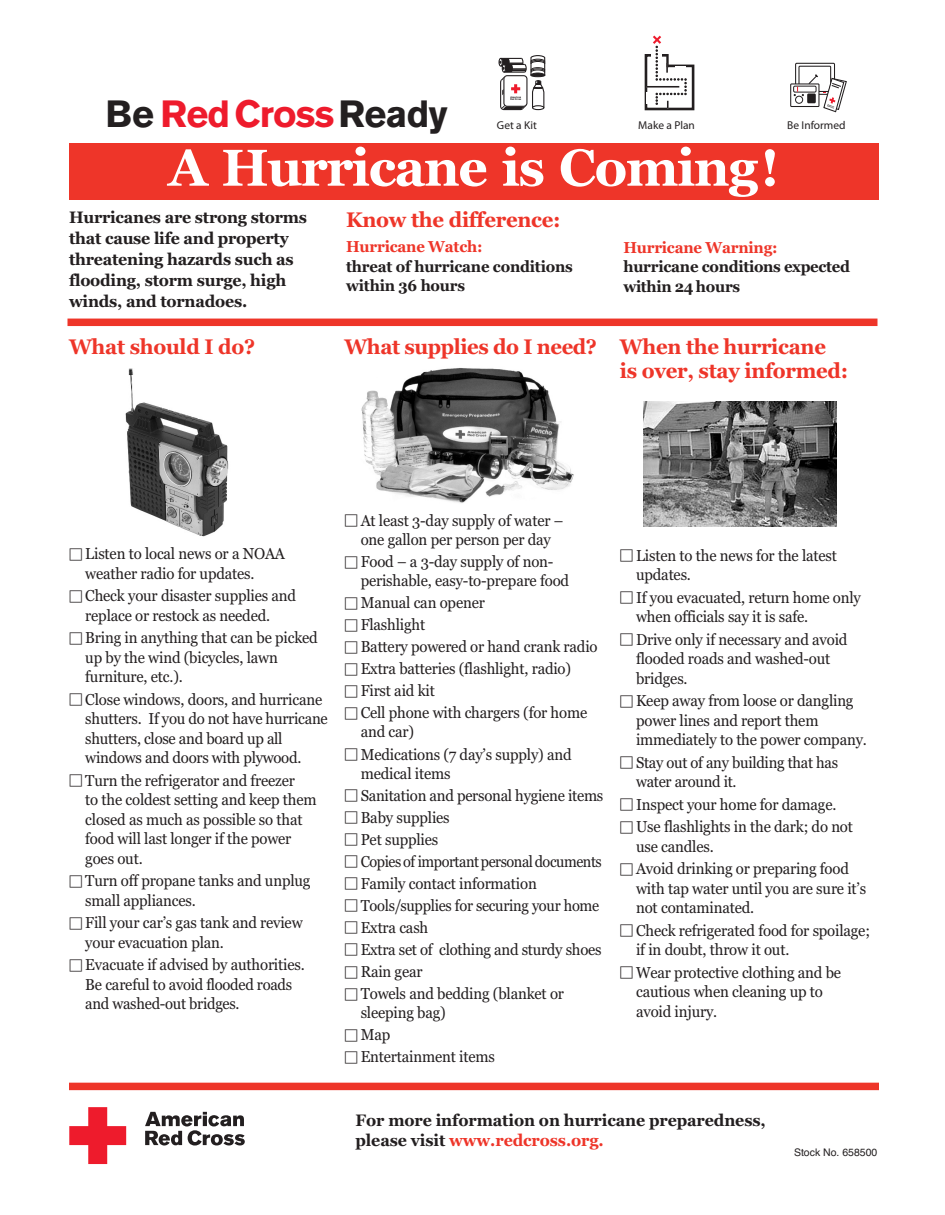
<style>
.page{position:relative;width:945px;height:1215px;background:#fff}
.page>*{position:absolute;margin:0;border:0;box-sizing:border-box;transform-origin:0 0}
.t1{font:700 51.75px "Georgia";letter-spacing:-.03em;color:#fff}
.t2{font:700 37.65px "Akzidenz Grotesk BE";letter-spacing:-.02em;color:#ee1b2c}
.t3{font:700 21px/24px "Georgia";letter-spacing:-.015em;color:#ee3529}
.t4{font:700 16.5px/21px "Georgia";letter-spacing:-.015em;color:#231f20}
.t5{font:15.75px/19.5px "Georgia";letter-spacing:-.01em;color:#231f20;scale:.95 1}
.t6{font:700 15.75px/19.5px "Georgia";letter-spacing:-.015em;color:#231f20;scale:.95 1}
.t7{font:15.75px/19.5px "Georgia";letter-spacing:-.01em;color:#231f20;scale:.94 1}
.t8{font:15.75px "Georgia";letter-spacing:-.03em;color:#231f20;scale:.92 1}
.t9{font:15.75px "Georgia";letter-spacing:-.01em;color:#231f20;scale:.93 1}
.t10{font:700 15.75px "Georgia";letter-spacing:-.015em;color:#ee3529;scale:.95 1}
.t11{font:700 11.4px "Interstate";color:#231f20}
.t12{font:10.5px "Helvetica";color:#231f20}
.s1{color:#231f20}
.s2{font-family:"Universal Newswith Comm Pi";font-size:13.5px}
.s3{color:#ee3529}
</style>
<div class="page">
<img style="left:125px;top:368px;width:104px;height:169px">
<div style="left:69px;top:143px;width:810px;height:57px;background:#ee3529"></div>
<svg style="left:69px;top:1107px;width:57px;height:57px"></svg>
<svg style="left:145px;top:1112px;width:100px;height:34px"></svg>
<div style="left:68px;top:319px;width:810px;height:7px;background:#ee3529"></div>
<img style="left:644px;top:401px;width:193px;height:125px">
<div style="left:69px;top:1083px;width:810px;height:7px;background:#ee3529"></div>
<img style="left:361px;top:368px;width:213px;height:135px">
<svg style="left:644px;top:36px;width:51px;height:75px"></svg>
<svg style="left:498px;top:55px;width:48px;height:56px"></svg>
<div style="left:790px;top:83px;width:29px;height:24px;border:1px solid #231f20"></div>
<div style="left:793px;top:86px;width:24px;height:7px;border:1px solid #231f20"></div>
<svg style="left:794px;top:62px;width:53px;height:51px"></svg>
<h2 class="t2" style="left:105px;top:99px;width:344px"><span class="s1">Be</span> RedCross<span class="s1">Ready</span></h2>
<p class="t11" style="left:497px;top:121px;width:41px">Get a Kit</p>
<p class="t11" style="left:638px;top:121px;width:58px">Make a Plan</p>
<p class="t11" style="left:787px;top:121px;width:60px">Be Informed</p>
<h1 class="t1" style="left:168px;top:138px;width:613px">A Hurricane is Coming!</h1>
<p class="t4" style="left:69px;top:207px;width:240px">Hurricanes are strong storms that cause life and property threatening hazards such as flooding, storm surge, high winds, and tornadoes.</p>
<h3 class="t3" style="left:346px;top:207px;width:216px">Know the difference:</h3>
<p class="t10" style="left:346px;top:237px;width:145px">Hurricane Watch:</p>
<p class="t6" style="left:346px;top:256px;width:240px">threat of hurricane conditions within 36 hours</p>
<h3 class="t3" style="left:69px;top:335px;width:188px">What should I do?</h3>
<h3 class="t3" style="left:344px;top:335px;width:254px">What supplies do I need?</h3>
<p class="t10" style="left:623px;top:238px;width:164px">Hurricane Warning:</p>
<p class="t6" style="left:623px;top:257px;width:240px">hurricane conditions expected within 24 hours</p>
<h3 class="t3" style="left:620px;top:335px;width:230px">When the hurricane is over, stay informed:</h3>
<p class="t5" style="left:85px;top:544px;width:212px;text-indent:-16px"><span class="s2">□</span> Listen to local news or a NOAA weather radio for updates.</p>
<p class="t5" style="left:85px;top:586px;width:223px;text-indent:-16px"><span class="s2">□</span> Check your disaster supplies and replace or restock as needed.</p>
<p class="t5" style="left:85px;top:628px;width:246px;text-indent:-16px"><span class="s2">□</span> Bring in anything that can be picked up by the wind (bicycles, lawn furniture, etc.).</p>
<p class="t5" style="left:85px;top:690px;width:257px;text-indent:-16px"><span class="s2">□</span> Close windows, doors, and hurricane shutters. If you do not have hurricane shutters, close and board up all windows and doors with plywood.</p>
<p class="t5" style="left:85px;top:771px;width:245px;text-indent:-16px"><span class="s2">□</span> Turn the refrigerator and freezer<br>to the coldest setting and keep them closed as much as possible so that food will last longer if the power goes out.</p>
<p class="t5" style="left:85px;top:871px;width:239px;text-indent:-16px"><span class="s2">□</span> Turn off propane tanks and unplug small appliances.</p>
<p class="t5" style="left:85px;top:913px;width:230px;text-indent:-16px"><span class="s2">□</span> Fill your car’s gas tank and review your evacuation plan.</p>
<p class="t5" style="left:85px;top:955px;width:232px;text-indent:-16px"><span class="s2">□</span> Evacuate if advised by authorities.<br>Be careful to avoid flooded roads and washed-out bridges.</p>
<p class="t5" style="left:344px;top:511px;width:232px;line-height:19px;text-align:center"><span class="s2">□</span> At least 3-day supply of water – one gallon per person per day</p>
<p class="t5" style="left:361px;top:552px;width:221px;line-height:19px;text-indent:-16px"><span class="s2">□</span> Food – a 3-day supply of non&shy;perishable, easy-to-prepare food</p>
<p class="t5" style="left:344px;top:593px;width:149px"><span class="s2">□</span> Manual can opener</p>
<p class="t5" style="left:344px;top:615px;width:87px"><span class="s2">□</span> Flashlight</p>
<p class="t5" style="left:344px;top:637px;width:268px"><span class="s2">□</span> Battery powered or hand crank radio</p>
<p class="t5" style="left:344px;top:659px;width:240px"><span class="s2">□</span> Extra batteries (flashlight, radio)</p>
<p class="t5" style="left:344px;top:681px;width:97px"><span class="s2">□</span> First aid kit</p>
<p class="t5" style="left:361px;top:703px;width:240px;line-height:19px;text-indent:-16px"><span class="s2">□</span> Cell phone with chargers (for home and car)</p>
<p class="t5" style="left:361px;top:745px;width:224px;line-height:19px;text-indent:-16px"><span class="s2">□</span> Medications (7 day’s supply) and medical items</p>
<p class="t5" style="left:344px;top:785px;width:274px"><span class="s2">□</span> Sanitation and personal hygiene items</p>
<p class="t5" style="left:344px;top:808px;width:112px"><span class="s2">□</span> Baby supplies</p>
<p class="t5" style="left:344px;top:830px;width:100px"><span class="s2">□</span> Pet supplies</p>
<p class="t8" style="left:344px;top:852px;width:281px"><span class="s2">□</span> Copiesof importantpersonaldocuments</p>
<p class="t5" style="left:344px;top:874px;width:204px"><span class="s2">□</span> Family contact information</p>
<p class="t9" style="left:344px;top:896px;width:276px"><span class="s2">□</span> Tools/supplies for securing your home</p>
<p class="t5" style="left:344px;top:918px;width:90px"><span class="s2">□</span> Extra cash</p>
<p class="t5" style="left:344px;top:940px;width:272px"><span class="s2">□</span> Extra set of clothing and sturdy shoes</p>
<p class="t5" style="left:344px;top:962px;width:84px"><span class="s2">□</span> Rain gear</p>
<p class="t5" style="left:361px;top:984px;width:216px;line-height:19px;text-indent:-16px"><span class="s2">□</span> Towels and bedding (blanket or sleeping bag)</p>
<p class="t5" style="left:344px;top:1025px;width:50px"><span class="s2">□</span> Map</p>
<p class="t5" style="left:344px;top:1047px;width:160px"><span class="s2">□</span> Entertainment items</p>
<p class="t5" style="left:636px;top:546px;width:213px;text-indent:-16px"><span class="s2">□</span> Listen to the news for the latest updates.</p>
<p class="t5" style="left:636px;top:588px;width:238px;text-indent:-16px"><span class="s2">□</span> If you evacuated, return home only when officials say it is safe.</p>
<p class="t5" style="left:636px;top:630px;width:224px;text-indent:-16px"><span class="s2">□</span> Drive only if necessary and avoid flooded roads and washed-out bridges.</p>
<p class="t5" style="left:636px;top:691px;width:244px;text-indent:-16px"><span class="s2">□</span> Keep away from loose or dangling power lines and report them immediately to the power company.</p>
<p class="t7" style="left:636px;top:753px;width:216px;text-indent:-16px"><span class="s2">□</span> Stay out of any building that has water around it.</p>
<p class="t5" style="left:620px;top:795px;width:230px"><span class="s2">□</span> Inspect your home for damage.</p>
<p class="t5" style="left:636px;top:817px;width:230px;text-indent:-16px"><span class="s2">□</span> Use flashlights in the dark; do not use candles.</p>
<p class="t5" style="left:636px;top:859px;width:244px;text-indent:-16px"><span class="s2">□</span> Avoid drinking or preparing food with tap water until you are sure it’s not contaminated.</p>
<p class="t5" style="left:636px;top:921px;width:248px;text-indent:-16px"><span class="s2">□</span> Check refrigerated food for spoilage; if in doubt, throw it out.</p>
<p class="t5" style="left:636px;top:963px;width:217px;text-indent:-16px"><span class="s2">□</span> Wear protective clothing and be cautious when cleaning up to avoid injury.</p>
<p class="t4" style="left:356px;top:1110px;width:412px;line-height:19.8px">For more information on hurricane preparedness, please visit <span class="s3">www.redcross.org.</span></p>
<p class="t12" style="left:794px;top:1146px;width:85px">Stock No. 658500</p>
</div>
